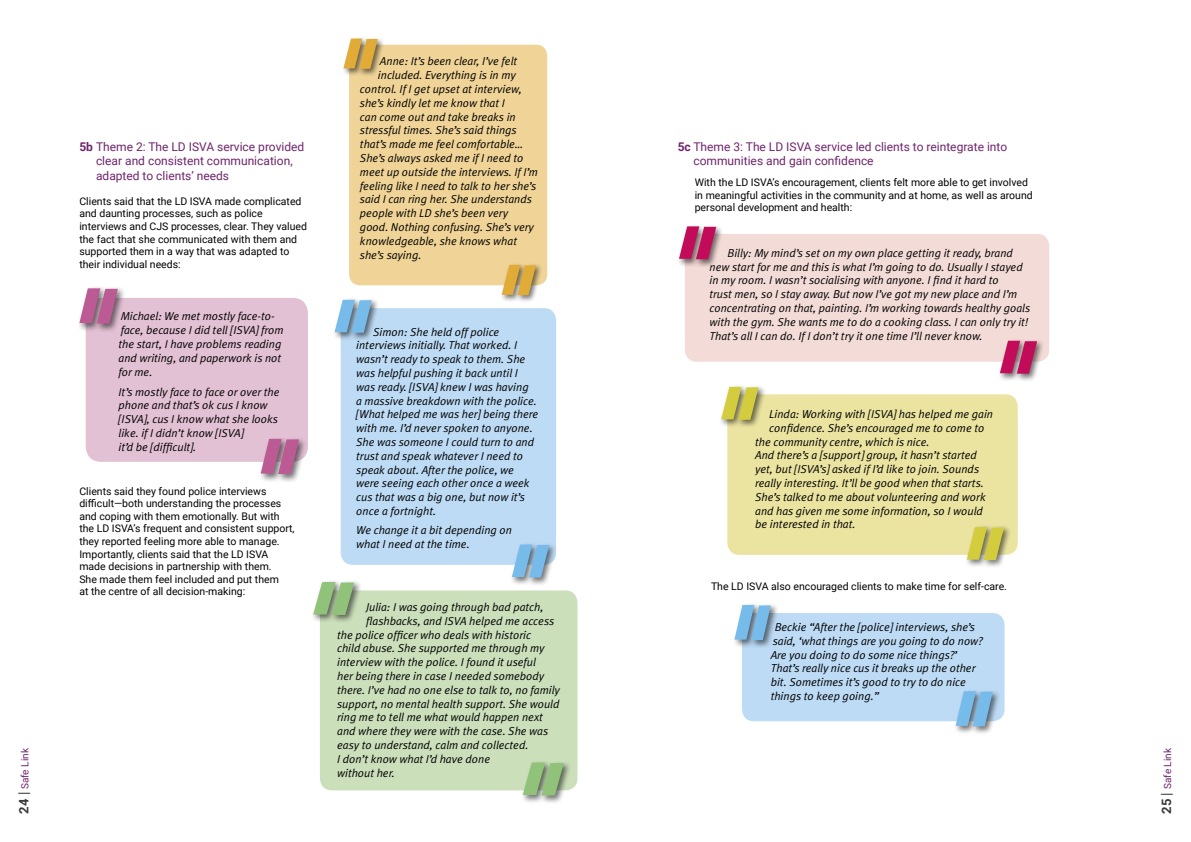
<style>
.page{position:relative;width:1191px;height:842px;background:#fff}
.page>*{position:absolute;margin:0;border:0;box-sizing:border-box;transform-origin:0 0}
.t1{font:12px/14.4px "Roboto";color:#6e246c}
.t2{font:italic 11.5px/13.8px "Meta Plus Normal";color:#000}
.t3{font:10.5px/12.6px "Roboto";color:#000}
.t4{font:10px "Roboto";color:#6e246c}
.s1{font-weight:700}
.s2{font-weight:700;font-size:13px;color:#393939}
.s3{font-size:14px;color:#393939}
</style>
<div class="page">
<div style="left:86px;top:298px;width:222px;height:164px;background:#e3c1d4;border-radius:15px"></div>
<div style="left:77px;top:286px;width:49px;height:46px;background:#000;opacity:.55"></div>
<svg style="left:79px;top:288px;width:39px;height:36px"></svg>
<div style="left:259px;top:436px;width:49px;height:47px;background:#000;opacity:.55"></div>
<svg style="left:261px;top:439px;width:38px;height:35px"></svg>
<div style="left:349px;top:45px;width:198px;height:240px;background:#f0d497;border-radius:11px"></div>
<div style="left:341px;top:36px;width:44px;height:41px;background:#000;opacity:.55"></div>
<svg style="left:343px;top:39px;width:35px;height:30px"></svg>
<div style="left:500px;top:263px;width:43px;height:40px;background:#000;opacity:.55"></div>
<svg style="left:502px;top:265px;width:34px;height:30px"></svg>
<div style="left:341px;top:308px;width:215px;height:257px;background:#bddbf5;border-radius:12px"></div>
<div style="left:332px;top:297px;width:48px;height:44px;background:#000;opacity:.55"></div>
<svg style="left:334px;top:300px;width:38px;height:33px"></svg>
<div style="left:510px;top:542px;width:47px;height:44px;background:#000;opacity:.55"></div>
<svg style="left:512px;top:545px;width:37px;height:32px"></svg>
<div style="left:320px;top:590px;width:257px;height:200px;background:#cbdfbb;border-radius:12px"></div>
<div style="left:311px;top:580px;width:51px;height:43px;background:#000;opacity:.55"></div>
<svg style="left:313px;top:582px;width:41px;height:33px"></svg>
<div style="left:520px;top:760px;width:52px;height:44px;background:#000;opacity:.55"></div>
<svg style="left:523px;top:762px;width:41px;height:33px"></svg>
<div style="left:727px;top:394px;width:290px;height:161px;background:#ebe4a1;border-radius:12px"></div>
<div style="left:964px;top:525px;width:47px;height:44px;background:#000;opacity:.55"></div>
<svg style="left:966px;top:527px;width:38px;height:33px"></svg>
<div style="left:719px;top:384px;width:47px;height:44px;background:#000;opacity:.55"></div>
<svg style="left:721px;top:387px;width:37px;height:33px"></svg>
<div style="left:685px;top:234px;width:364px;height:128px;background:#f3dbd7;border-radius:12px"></div>
<div style="left:997px;top:338px;width:48px;height:44px;background:#000;opacity:.55"></div>
<svg style="left:999px;top:341px;width:38px;height:33px"></svg>
<div style="left:677px;top:224px;width:47px;height:44px;background:#000;opacity:.55"></div>
<svg style="left:679px;top:226px;width:37px;height:33px"></svg>
<div style="left:742px;top:613px;width:262px;height:108px;background:#bddbf5;border-radius:12px"></div>
<div style="left:732px;top:602px;width:47px;height:47px;background:#000;opacity:.55"></div>
<svg style="left:734px;top:605px;width:37px;height:35px"></svg>
<div style="left:953px;top:689px;width:47px;height:46px;background:#000;opacity:.55"></div>
<svg style="left:955px;top:691px;width:37px;height:35px"></svg>
<p class="t1" style="left:96px;top:139px;width:210px;text-indent:-17px"><span class="s1">5b</span> Theme 2: The LD ISVA service provided clear and consistent communication, adapted to clients’ needs</p>
<p class="t3" style="left:79px;top:194px;width:229px">Clients said that the LD ISVA made complicated and daunting processes, such as police interviews and CJS processes, clear. They valued the fact that she communicated with them and supported them in a way that was adapted to their individual needs:</p>
<p class="t2" style="left:119px;top:309px;width:166px">Michael: We met mostly face-to&shy;face, because I did tell [ISVA] from the start, I have problems reading and writing, and paperwork is not for me.</p>
<p class="t2" style="left:119px;top:384px;width:162px">It’s mostly face to face or over the phone and that’s ok cus I know [ISVA], cus I know what she looks like. if I didn’t know [ISVA]<br>it’d be [difficult].</p>
<p class="t3" style="left:79px;top:484px;width:217px">Clients said they found police interviews difficult—both understanding the processes and coping with them emotionally. But with the LD ISVA’s frequent and consistent support, they reported feeling more able to manage.<br>Importantly, clients said that the LD ISVA made decisions in partnership with them.<br>She made them feel included and put them<br>at the centre of all decision-making:</p>
<p class="t2" style="left:380px;top:54px;width:139px">Anne: It’s been clear, I’ve felt</p>
<p class="t2" style="left:378px;top:68px;width:139px">included. Everything is in my</p>
<p class="t2" style="left:360px;top:82px;width:163px">control. If I get upset at interview,</p>
<p class="t2" style="left:360px;top:96px;width:146px">she’s kindly let me know that I</p>
<p class="t2" style="left:360px;top:110px;width:157px">can come out and take breaks in</p>
<p class="t2" style="left:360px;top:123px;width:158px">stressful times. She’s said things</p>
<p class="t2" style="left:360px;top:137px;width:165px">that’s made me feel comfortable…</p>
<p class="t2" style="left:360px;top:151px;width:165px">She’s always asked me if I need to</p>
<p class="t2" style="left:360px;top:165px;width:179px">meet up outside the interviews. If I’m</p>
<p class="t2" style="left:360px;top:179px;width:178px">feeling like I need to talk to her she’s</p>
<p class="t2" style="left:360px;top:192px;width:173px">said I can ring her. She understands</p>
<p class="t2" style="left:360px;top:206px;width:150px">people with LD she’s been very</p>
<p class="t2" style="left:360px;top:220px;width:175px">good. Nothing confusing. She’s very</p>
<p class="t2" style="left:360px;top:234px;width:159px">knowledgeable, she knows what</p>
<p class="t2" style="left:360px;top:248px;width:63px">she’s saying.</p>
<p class="t2" style="left:356px;top:324px;width:184px;text-indent:17px">Simon: She held off police interviews initially. That worked. I wasn’t ready to speak to them. She was helpful pushing it back until I was ready. [ISVA] knew I was having<br>a massive breakdown with the police. [What helped me was her] being there with me. I’d never spoken to anyone.<br>She was someone I could turn to and trust and speak whatever I need to speak about. After the police, we were seeing each other once a week cus that was a big one, but now it’s once a fortnight.</p>
<p class="t2" style="left:356px;top:523px;width:157px">We change it a bit depending on what I need at the time.</p>
<p class="t1" style="left:693px;top:139px;width:315px;text-indent:-16px"><span class="s1">5c</span> Theme 3: The LD ISVA service led clients to reintegrate into communities and gain confidence</p>
<p class="t3" style="left:694px;top:176px;width:339px">With the LD ISVA’s encouragement, clients felt more able to get involved in meaningful activities in the community and at home, as well as around personal development and health:</p>
<p class="t2" style="left:709px;top:246px;width:322px;text-indent:18px">Billy: My mind’s set on my own place getting it ready, brand new start for me and this is what I’m going to do. Usually I stayed in my room. I wasn’t socialising with anyone. I find it hard to<br>trust men, so I stay away. But now I’ve got my new place and I’m concentrating on that, painting. I’m working towards healthy goals with the gym. She wants me to do a cooking class. I can only try it!<br>That’s all I can do. If I don’t try it one time I’ll never know.</p>
<p class="t2" style="left:769px;top:407px;width:225px">Linda: Working with [ISVA] has helped me gain</p>
<p class="t2" style="left:769px;top:421px;width:217px">confidence. She’s encouraged me to come to</p>
<p class="t2" style="left:755px;top:434px;width:176px">the community centre, which is nice.</p>
<p class="t2" style="left:755px;top:448px;width:223px">And there’s a [support] group, it hasn’t started</p>
<p class="t2" style="left:755px;top:462px;width:225px">yet, but [ISVA’s] asked if I’d like to join. Sounds</p>
<p class="t2" style="left:755px;top:476px;width:230px">really interesting. It’ll be good when that starts.</p>
<p class="t2" style="left:755px;top:490px;width:232px">She’s talked to me about volunteering and work</p>
<p class="t2" style="left:755px;top:503px;width:229px">and has given me some information, so I would</p>
<p class="t2" style="left:755px;top:517px;width:102px">be interested in that.</p>
<p class="t3" style="left:711px;top:580px;width:297px">The LD ISVA also encouraged clients to make time for self-care.</p>
<p class="t2" style="left:366px;top:600px;width:179px">Julia: I was going through bad patch,</p>
<p class="t2" style="left:366px;top:614px;width:190px">flashbacks, and ISVA helped me access</p>
<p class="t2" style="left:337px;top:627px;width:195px">the police officer who deals with historic</p>
<p class="t2" style="left:337px;top:641px;width:209px">child abuse. She supported me through my</p>
<p class="t2" style="left:337px;top:655px;width:200px">interview with the police. I found it useful</p>
<p class="t2" style="left:337px;top:669px;width:209px">her being there in case I needed somebody</p>
<p class="t2" style="left:337px;top:683px;width:224px">there. I’ve had no one else to talk to, no family</p>
<p class="t2" style="left:337px;top:696px;width:224px">support, no mental health support. She would</p>
<p class="t2" style="left:337px;top:710px;width:207px">ring me to tell me what would happen next</p>
<p class="t2" style="left:337px;top:724px;width:212px">and where they were with the case. She was</p>
<p class="t2" style="left:337px;top:738px;width:193px">easy to understand, calm and collected.</p>
<p class="t2" style="left:337px;top:752px;width:154px">I don’t know what I’d have done</p>
<p class="t2" style="left:337px;top:765px;width:59px">without her.</p>
<p class="t2" style="left:770px;top:620px;width:213px;text-indent:4px">Beckie “After the [police] interviews, she’s said, ‘what things are you going to do now?<br>Are you doing to do some nice things?’ That’s really nice cus it breaks up the other bit. Sometimes it’s good to try to do nice things to keep going.”</p>
<p class="t4" style="left:18px;top:814px;width:67px;rotate:-90deg"><span class="s2">24</span> <span class="s3">|</span> Safe Link</p>
<p class="t4" style="left:1160px;top:814px;width:67px;rotate:-90deg"><span class="s2">25</span> <span class="s3">|</span> Safe Link</p>
</div>
